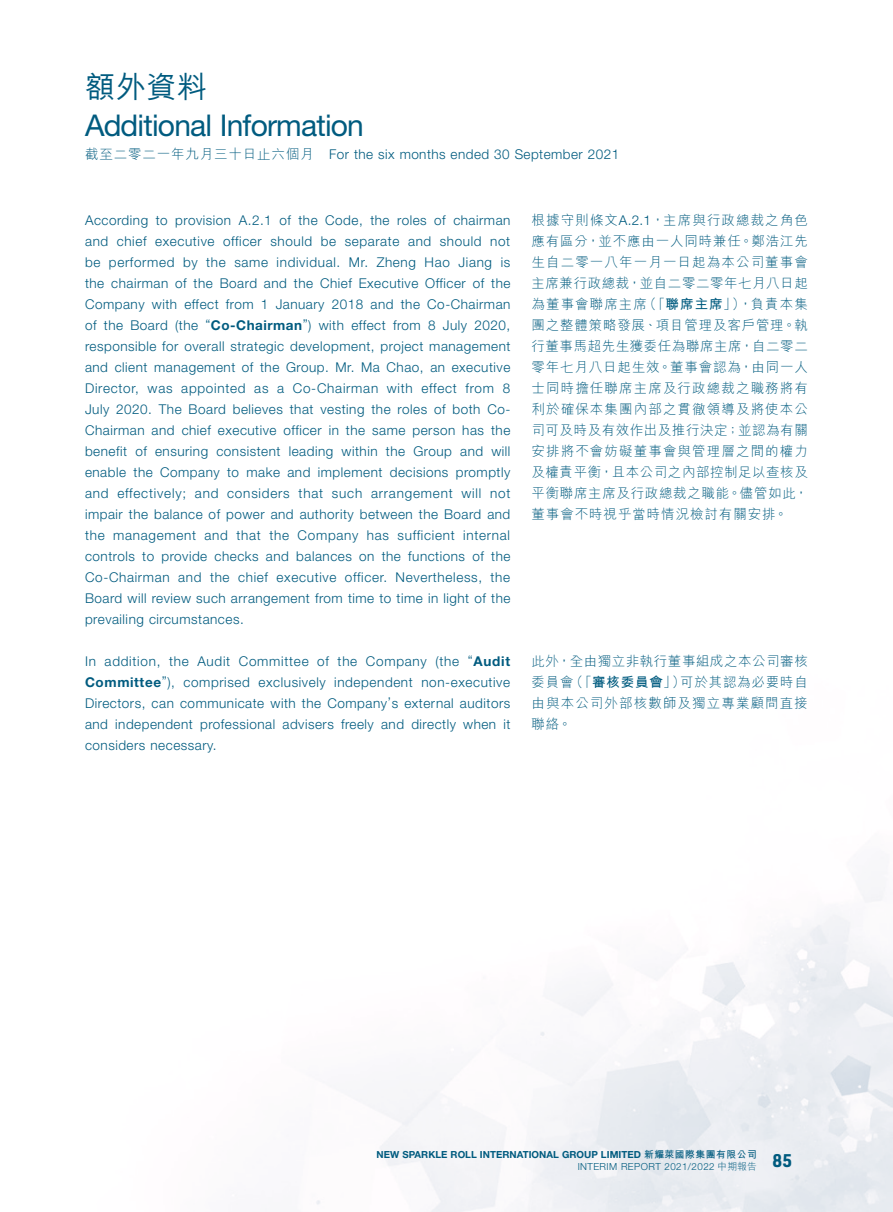
<style>
.page{position:relative;width:893px;height:1212px;background:#fff}
.page>*{position:absolute;margin:0;border:0;box-sizing:border-box;transform-origin:0 0}
.t1{font:30px "Helvetica Neue LT Std";letter-spacing:-.025em;color:#005b7f}
.t2{font:500 30px "M Hei HK";color:#005b7f}
.Body_Text{font:300 13.5px/21px "Helvetica Neue LT Std";letter-spacing:.04em;color:#005b7f;text-align:justify}
.C_Body_Text{font:300 13.5px/21px "M Hei HK";letter-spacing:.06em;color:#005b7f;text-align:justify}
.t3{font:700 9.75px/12px "Helvetica Neue LT Std";letter-spacing:.005em;color:#005b7f}
.s1{font-family:"M Hei HK"}
.s2{font-weight:700}
.s3{font-family:"Helvetica Neue LT Std"}
.s4{font-weight:300}
.s5{font-family:"M Hei HK";font-weight:300}
</style>
<div class="page">
<h1 class="t2" style="left:85px;top:66px;width:124px">額外資料</h1>
<h1 class="t1" style="left:85px;top:107px;width:280px">Additional Information</h1>
<p class="Body_Text" style="left:85px;top:144px;width:536px"><span class="s1">截至二零二一年九月三十日止六個月</span> For the six months ended 30 September 2021</p>
<p class="Body_Text" style="left:85px;top:209px;width:427px">According to provision A.2.1 of the Code, the roles of chairman and chief executive officer should be separate and should not be performed by the same individual. Mr. Zheng Hao Jiang is the chairman of the Board and the Chief Executive Officer of the Company with effect from 1 January 2018 and the Co-Chairman of the Board (the “<span class="s2">Co-Chairman</span>”) with effect from 8 July 2020, responsible for overall strategic development, project management and client management of the Group. Mr. Ma Chao, an executive Director, was appointed as a Co-Chairman with effect from 8<br>July 2020. The Board believes that vesting the roles of both Co-Chairman and chief executive officer in the same person has the benefit of ensuring consistent leading within the Group and will enable the Company to make and implement decisions promptly and effectively; and considers that such arrangement will not impair the balance of power and authority between the Board and the management and that the Company has sufficient internal controls to provide checks and balances on the functions of the Co-Chairman and the chief executive officer. Nevertheless, the Board will review such arrangement from time to time in light of the prevailing circumstances.</p>
<p class="Body_Text" style="left:85px;top:650px;width:427px">In addition, the Audit Committee of the Company (the “<span class="s2">Audit Committee</span>”), comprised exclusively independent non-executive Directors, can communicate with the Company’s external auditors and independent professional advisers freely and directly when it considers necessary.</p>
<p class="C_Body_Text" style="left:531px;top:209px;width:278px">根據守則條文<span class="s3">A.2.1</span>，主席與行政總裁之角色應有區分，並不應由一人同時兼任。鄭浩江先生自二零一八年一月一日起為本公司董事會主席兼行政總裁，並自二零二零年七月八日起為董事會聯席主席（「<span class="s2">聯席主席</span>」），負責本集團之整體策略發展、項目管理及客戶管理。執行董事馬超先生獲委任為聯席主席，自二零二零年七月八日起生效。董事會認為，由同一人士同時擔任聯席主席及行政總裁之職務將有利於確保本集團內部之貫徹領導及將使本公司可及時及有效作出及推行決定；並認為有關安排將不會妨礙董事會與管理層之間的權力及權責平衡，且本公司之內部控制足以查核及平衡聯席主席及行政總裁之職能。儘管如此，董事會不時視乎當時情況檢討有關安排。</p>
<p class="C_Body_Text" style="left:531px;top:650px;width:278px">此外，全由獨立非執行董事組成之本公司審核委員會（「<span class="s2">審核委員會</span>」）可於其認為必要時自由與本公司外部核數師及獨立專業顧問直接聯絡。</p>
<p class="t3" style="left:578px;top:1148px;width:216px;text-indent:-201px">NEW SPARKLE ROLL INTERNATIONAL GROUP LIMITED <span class="s1">新耀萊國際集團有限公司<br></span><span class="s4">INTERIM REPORT 2021/2022</span> <span class="s5">中期報告</span> <sup>85</sup></p>
</div>
